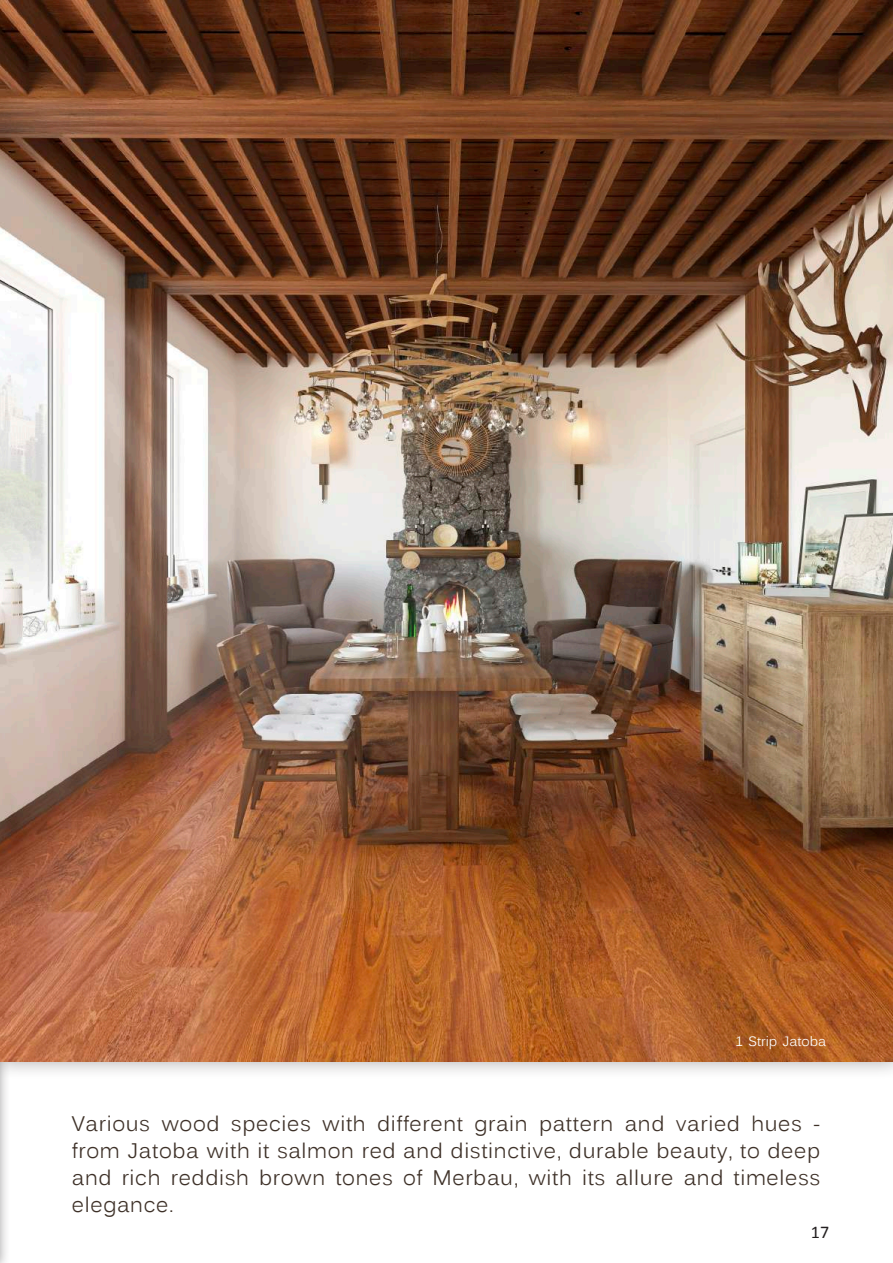
<style>
.page{position:relative;width:893px;height:1263px;background:#fff}
.page>*{position:absolute;margin:0;border:0;box-sizing:border-box;transform-origin:0 0}
.t1{font:21px/27px "Kalinga";letter-spacing:.03em;color:#3e3128;text-align:justify}
.t2{font:18px "Calibri";color:#231f20}
.t3{font:13.5px "Kalinga";color:#fff}
</style>
<div class="page">
<div style="left:0;top:604px;width:11px;height:659px;background:#231f20;opacity:.4"></div>
<img style="left:0;top:0;width:893px;height:1061px">
<p class="t3" style="left:735px;top:1032px;width:93px">1 Strip Jatoba</p>
<p class="t1" style="left:72px;top:1112px;width:750px">Various wood species with different grain pattern and varied hues - from Jatoba with it salmon red and distinctive, durable beauty, to deep and rich reddish brown tones of Merbau, with its allure and timeless elegance.</p>
<p class="t2" style="left:811px;top:1221px;width:20px">17</p>
</div>
